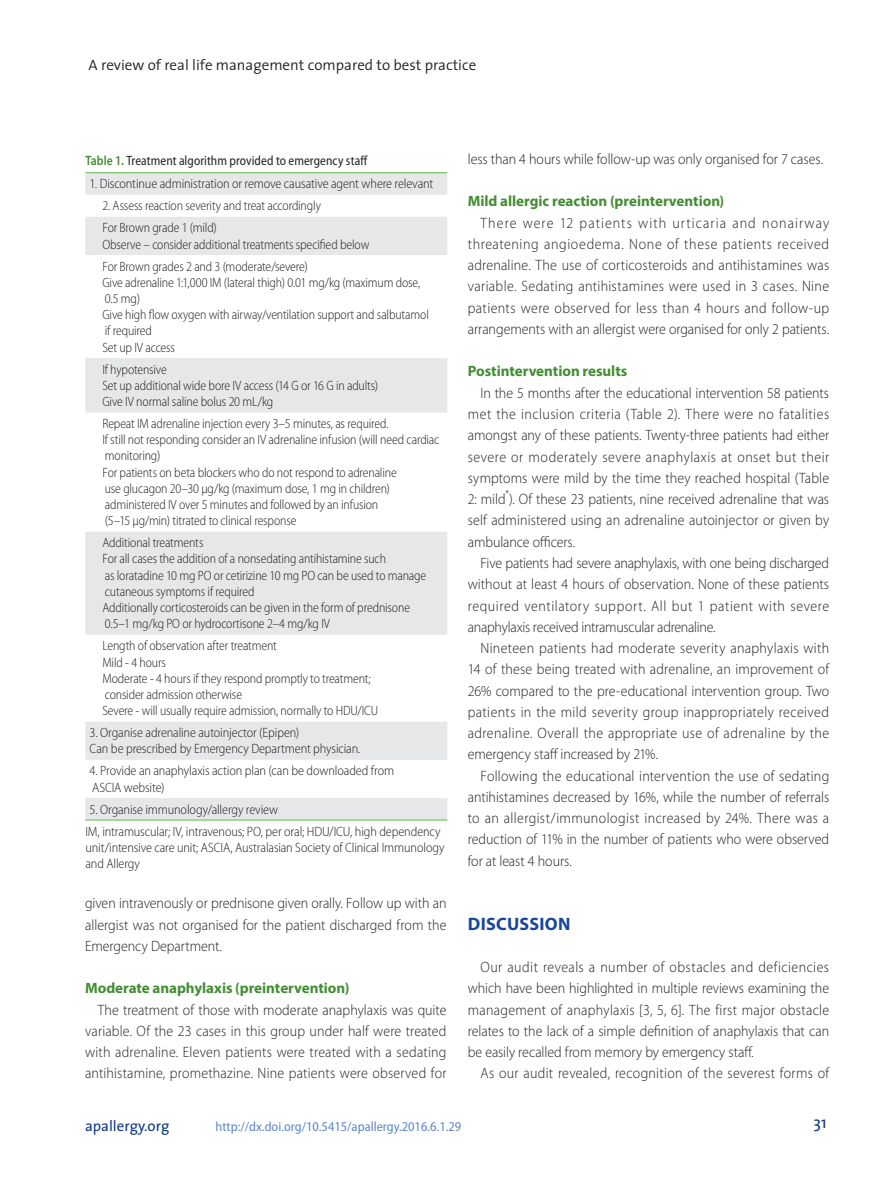
<style>
.page{position:relative;width:893px;height:1191px;background:#fff}
.page>*{position:absolute;margin:0;border:0;box-sizing:border-box;transform-origin:0 0}
._1_파랑색_제목{font:700 18px "Myriad Pro";letter-spacing:.015em;color:#18469d}
.t1{font:16.5px "The Sans";color:#103987}
.본문{font:300 15px/21.3px "Myriad Pro";color:#231f20;text-align:justify;scale:.93 1}
._2_초록색제목{font:700 15px "Myriad Pro";letter-spacing:-.005em;color:#428d33}
.본문-2{font:300 15px "Myriad Pro";letter-spacing:.02em;color:#231f20;scale:.93 1}
.t2{font:300 15px "The Sans";color:#231f20}
.t3{font:15px "The Sans";color:#103987}
.테이블{font:300 semi-condensed 13.5px/16.2px "Myriad Pro";letter-spacing:-.01em;color:#231f20}
.테이블제목{font:semi-condensed 13.5px "Myriad Pro";letter-spacing:.005em;color:#231f20;scale:.93 1}
.t4{font:semi-condensed 13.5px "Myriad Pro";color:#5d88c6}
.s1{font-weight:600;color:#428d33}
</style>
<div class="page">
<svg style="left:85px;top:173px;width:362px;height:646px"></svg>
<hr style="left:85px;top:172px;width:362px;height:1px;background:#60bb46">
<hr style="left:85px;top:819px;width:362px;height:1px;background:#60bb46">
<p class="t2" style="left:89px;top:52px;width:389px">A review of real life management compared to best practice</p>
<p class="테이블제목" style="left:85px;top:152px;width:305px"><span class="s1">Table 1.</span> Treatment algorithm provided to emergency staff</p>
<p class="테이블" style="left:90px;top:176px;width:345px">1. Discontinue administration or remove causative agent where relevant</p>
<p class="테이블" style="left:102px;top:198px;width:220px">2. Assess reaction severity and treat accordingly</p>
<p class="테이블" style="left:102px;top:220px;width:116px">For Brown grade 1 (mild)</p>
<p class="테이블" style="left:102px;top:236px;width:269px">Observe – consider additional treatments specified below</p>
<p class="테이블" style="left:102px;top:258px;width:207px">For Brown grades 2 and 3 (moderate/severe)</p>
<p class="테이블" style="left:102px;top:274px;width:319px">Give adrenaline 1:1,000 IM (lateral thigh) 0.01 mg/kg (maximum dose,</p>
<p class="테이블" style="left:105px;top:290px;width:37px">0.5 mg)</p>
<p class="테이블" style="left:102px;top:306px;width:328px">Give high flow oxygen with airway/ventilation support and salbutamol</p>
<p class="테이블" style="left:105px;top:323px;width:49px">if required</p>
<p class="테이블" style="left:102px;top:339px;width:74px">Set up IV access</p>
<p class="테이블" style="left:102px;top:361px;width:66px">If hypotensive</p>
<p class="테이블" style="left:102px;top:377px;width:277px">Set up additional wide bore IV access (14 G or 16 G in adults)</p>
<p class="테이블" style="left:102px;top:393px;width:172px">Give IV normal saline bolus 20 mL/kg</p>
<p class="테이블" style="left:102px;top:415px;width:288px">Repeat IM adrenaline injection every 3–5 minutes, as required.</p>
<p class="테이블" style="left:102px;top:431px;width:339px">If still not responding consider an IV adrenaline infusion (will need cardiac</p>
<p class="테이블" style="left:105px;top:448px;width:57px">monitoring)</p>
<p class="테이블" style="left:102px;top:464px;width:296px">For patients on beta blockers who do not respond to adrenaline</p>
<p class="테이블" style="left:105px;top:480px;width:287px">use glucagon 20–30 μg/kg (maximum dose, 1 mg in children)</p>
<p class="테이블" style="left:105px;top:496px;width:275px">administered IV over 5 minutes and followed by an infusion</p>
<p class="테이블" style="left:105px;top:512px;width:193px">(5–15 μg/min) titrated to clinical response</p>
<p class="테이블" style="left:102px;top:534px;width:103px">Additional treatments</p>
<p class="테이블" style="left:102px;top:551px;width:285px">For all cases the addition of a nonsedating antihistamine such</p>
<p class="테이블" style="left:105px;top:567px;width:323px">as loratadine 10 mg PO or cetirizine 10 mg PO can be used to manage</p>
<p class="테이블" style="left:105px;top:583px;width:151px">cutaneous symptoms if required</p>
<p class="테이블" style="left:102px;top:599px;width:309px">Additionally corticosteroids can be given in the form of prednisone</p>
<p class="테이블" style="left:105px;top:615px;width:227px">0.5–1 mg/kg PO or hydrocortisone 2–4 mg/kg IV</p>
<p class="테이블" style="left:102px;top:637px;width:176px">Length of observation after treatment</p>
<p class="테이블" style="left:102px;top:654px;width:65px">Mild - 4 hours</p>
<p class="테이블" style="left:102px;top:670px;width:270px">Moderate - 4 hours if they respond promptly to treatment;</p>
<p class="테이블" style="left:105px;top:686px;width:139px">consider admission otherwise</p>
<p class="테이블" style="left:102px;top:702px;width:277px">Severe - will usually require admission, normally to HDU/ICU</p>
<p class="테이블" style="left:90px;top:724px;width:211px">3. Organise adrenaline autoinjector (Epipen)</p>
<p class="테이블" style="left:90px;top:740px;width:272px">Can be prescribed by Emergency Department physician.</p>
<p class="테이블" style="left:90px;top:762px;width:306px">4. Provide an anaphylaxis action plan (can be downloaded from</p>
<p class="테이블" style="left:92px;top:779px;width:74px">ASCIA website)</p>
<p class="테이블" style="left:90px;top:801px;width:190px">5. Organise immunology/allergy review</p>
<p class="테이블" style="left:85px;top:823px;width:361px">IM, intramuscular; IV, intravenous; PO, per oral; HDU/ICU, high dependency unit/intensive care unit; ASCIA, Australasian Society of Clinical Immunology and Allergy</p>
<p class="본문" style="left:85px;top:892px;width:390px">given intravenously or prednisone given orally. Follow up with an allergist was not organised for the patient discharged from the Emergency Department.</p>
<p class="_2_초록색제목" style="left:85px;top:978px;width:266px">Moderate anaphylaxis (preintervention)</p>
<p class="본문" style="left:85px;top:998px;width:390px;text-indent:13px">The treatment of those with moderate anaphylaxis was quite variable. Of the 23 cases in this group under half were treated with adrenaline. Eleven patients were treated with a sedating antihistamine, promethazine. Nine patients were observed for</p>
<p class="본문" style="left:468px;top:148px;width:384px">less than 4 hours while follow-up was only organised for 7 cases.</p>
<p class="_2_초록색제목" style="left:468px;top:191px;width:258px">Mild allergic reaction (preintervention)</p>
<p class="본문" style="left:468px;top:212px;width:390px;text-indent:13px">There were 12 patients with urticaria and nonairway threatening angioedema. None of these patients received adrenaline. The use of corticosteroids and antihistamines was variable. Sedating antihistamines were used in 3 cases. Nine patients were observed for less than 4 hours and follow-up arrangements with an allergist were organised for only 2 patients.</p>
<p class="_2_초록색제목" style="left:468px;top:361px;width:161px">Postintervention results</p>
<p class="본문" style="left:468px;top:382px;width:390px;text-indent:13px">In the 5 months after the educational intervention 58 patients met the inclusion criteria (Table 2). There were no fatalities amongst any of these patients. Twenty-three patients had either severe or moderately severe anaphylaxis at onset but their symptoms were mild by the time they reached hospital (Table 2: mild<sup>*</sup>). Of these 23 patients, nine received adrenaline that was self administered using an adrenaline autoinjector or given by ambulance officers.</p>
<p class="본문" style="left:468px;top:552px;width:390px;text-indent:13px">Five patients had severe anaphylaxis, with one being discharged without at least 4 hours of observation. None of these patients required ventilatory support. All but 1 patient with severe anaphylaxis received intramuscular adrenaline.</p>
<p class="본문" style="left:468px;top:637px;width:390px;text-indent:13px">Nineteen patients had moderate severity anaphylaxis with 14 of these being treated with adrenaline, an improvement of 26% compared to the pre-educational intervention group. Two patients in the mild severity group inappropriately received adrenaline. Overall the appropriate use of adrenaline by the emergency staff increased by 21%.</p>
<p class="본문" style="left:468px;top:765px;width:390px;text-indent:13px">Following the educational intervention the use of sedating antihistamines decreased by 16%, while the number of referrals to an allergist/immunologist increased by 24%. There was a reduction of 11% in the number of patients who were observed for at least 4 hours.</p>
<p class="_1_파랑색_제목" style="left:468px;top:911px;width:104px">DISCUSSION</p>
<p class="본문" style="left:468px;top:956px;width:390px;text-indent:13px">Our audit reveals a number of obstacles and deficiencies which have been highlighted in multiple reviews examining the management of anaphylaxis [3, 5, 6]. The first major obstacle relates to the lack of a simple definition of anaphylaxis that can be easily recalled from memory by emergency staff.</p>
<p class="본문-2" style="left:480px;top:1064px;width:376px">As our audit revealed, recognition of the severest forms of</p>
<p class="t3" style="left:85px;top:1113px;width:86px">apallergy.org</p>
<p class="t4" style="left:216px;top:1118px;width:247px">http://dx.doi.org/10.5415/apallergy.2016.6.1.29</p>
<p class="t1" style="left:814px;top:1109px;width:15px">31</p>
</div>
